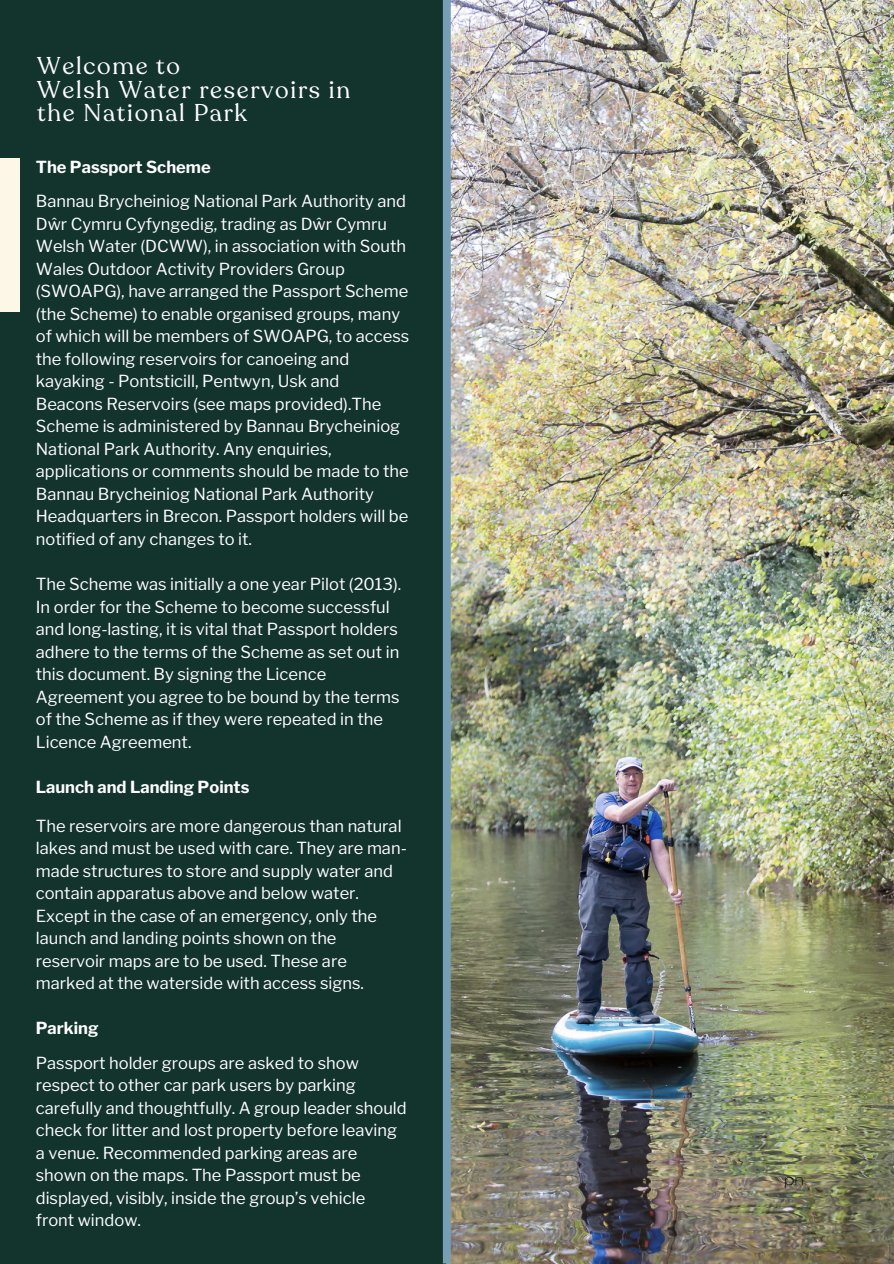
<style>
.page{position:relative;width:894px;height:1264px;background:#fff}
.page>*{position:absolute;margin:0;border:0;box-sizing:border-box;transform-origin:0 0}
.t1{font:24px/23.7px "Recoleta";letter-spacing:.07em;color:#fff}
.t2{font:16.5px/22.5px "Libre Franklin";color:#fff}
.t3{font:700 16.5px "Libre Franklin";color:#fff}
.t4{font:200 15px "Balgin";color:#000001}
</style>
<div class="page">
<div style="left:0;top:0;width:893px;height:1263px;background:#13332d"></div>
<img style="left:450px;top:0;width:443px;height:1263px">
<div style="left:0;top:158px;width:20px;height:154px;background:#fdf7e8"></div>
<div style="left:443px;top:0;width:7px;height:1263px;background:#769fb6"></div>
<p class="t1" style="left:37px;top:54px;width:314px">Welcome to<br>Welsh Water reservoirs in the National Park</p>
<h1 class="t3" style="left:36px;top:157px;width:176px">The Passport Scheme</h1>
<h2 class="t2" style="left:36px;top:190px;width:372px">Bannau Brycheiniog National Park Authority and</h2>
<p class="t2" style="left:36px;top:213px;width:375px">Dŵr Cymru Cyfyngedig, trading as Dŵr Cymru Welsh Water (DCWW), in association with South Wales Outdoor Activity Providers Group (SWOAPG), have arranged the Passport Scheme (the Scheme) to enable organised groups, many of which will be members of SWOAPG, to access the following reservoirs for canoeing and kayaking - Pontsticill, Pentwyn, Usk and Beacons Reservoirs (see maps provided).The Scheme is administered by Bannau Brycheiniog National Park Authority. Any enquiries, applications or comments should be made to the Bannau Brycheiniog National Park Authority Headquarters in Brecon. Passport holders will be notified of any changes to it.</p>
<p class="t2" style="left:36px;top:573px;width:367px">The Scheme was initially a one year Pilot (2013).</p>
<p class="t2" style="left:36px;top:595px;width:365px">In order for the Scheme to become successful and long-lasting, it is vital that Passport holders adhere to the terms of the Scheme as set out in this document. By signing the Licence Agreement you agree to be bound by the terms of the Scheme as if they were repeated in the Licence Agreement.</p>
<p class="t3" style="left:36px;top:776px;width:215px">Launch and Landing Points</p>
<h2 class="t2" style="left:36px;top:814px;width:372px">The reservoirs are more dangerous than natural lakes and must be used with care. They are man&shy;made structures to store and supply water and contain apparatus above and below water.<br>Except in the case of an emergency, only the launch and landing points shown on the reservoir maps are to be used. These are marked at the waterside with access signs.</h2>
<p class="t3" style="left:36px;top:1018px;width:64px">Parking</p>
<h2 class="t2" style="left:36px;top:1051px;width:372px">Passport holder groups are asked to show respect to other car park users by parking carefully and thoughtfully. A group leader should check for litter and lost property before leaving a venue. Recommended parking areas are shown on the maps. The Passport must be displayed, visibly, inside the group’s vehicle</h2>
<p class="t2" style="left:36px;top:1209px;width:107px">front window.</p>
<p class="t4" style="left:784px;top:1173px;width:21px">pn</p>
</div>
